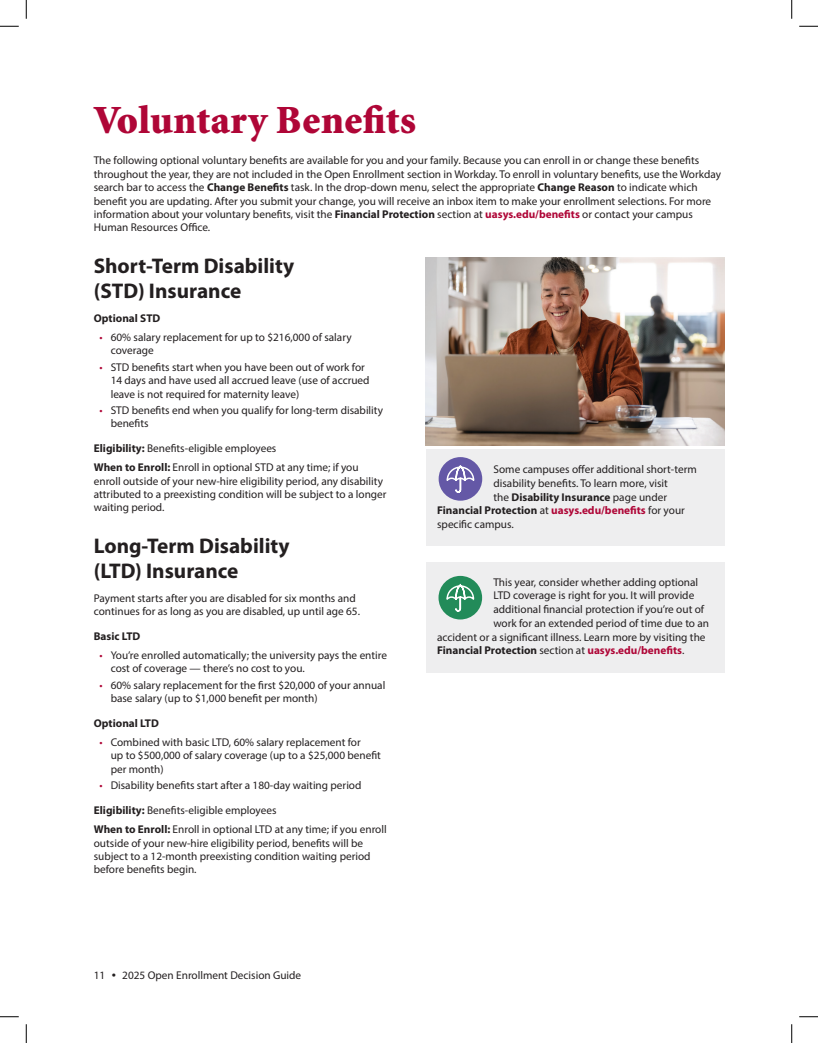
<style>
.page{position:relative;width:818px;height:1043px;background:#fff}
.page>*{position:absolute;margin:0;border:0;box-sizing:border-box;transform-origin:0 0}
.H1_-_New_Template{font:900 40px "Minion Std";letter-spacing:.01em;color:#af0637}
.H2-stay{font:700 21.25px/25px "Myriad Pro";color:#231f20}
.body{font:11.25px/13.5px "Myriad Pro";color:#231f20}
.Icon_Callout{font:11.25px "Myriad Pro";color:#231f20}
.Icon_Callout-2{font:700 11.25px "Myriad Pro";color:#231f20}
.s1{font-weight:700}
.s2{font-weight:700;color:#af0637}
.s3{color:#af0637}
.s4{font-weight:400}
.s5{font-size:15px}
</style>
<div class="page">
<div style="left:426px;top:450px;width:298px;height:96px;background:#eeeeef"></div>
<div style="left:438px;top:457px;width:44px;height:43px;background:#6458a6;border-radius:50%"></div>
<svg style="left:446px;top:465px;width:29px;height:28px"></svg>
<img style="left:426px;top:257px;width:298px;height:189px">
<div style="left:426px;top:562px;width:298px;height:110px;background:#eeeeef"></div>
<div style="left:438px;top:576px;width:44px;height:43px;background:#228b59;border-radius:50%"></div>
<svg style="left:446px;top:583px;width:29px;height:29px"></svg>
<svg style="left:0;top:25px;width:19px;height:2px"></svg>
<svg style="left:799px;top:25px;width:19px;height:2px"></svg>
<svg style="left:0;top:1016px;width:19px;height:1px"></svg>
<svg style="left:799px;top:1016px;width:19px;height:1px"></svg>
<svg style="left:25px;top:0;width:2px;height:19px"></svg>
<svg style="left:25px;top:1024px;width:2px;height:18px"></svg>
<svg style="left:791px;top:0;width:1px;height:19px"></svg>
<svg style="left:791px;top:1024px;width:1px;height:18px"></svg>
<p class="H1_-_New_Template" style="left:94px;top:100px;width:323px">Voluntary Benefits</p>
<p class="body" style="left:94px;top:153px;width:628px">The following optional voluntary benefits are available for you and your family. Because you can enroll in or change these benefits throughout the year, they are not included in the Open Enrollment section in Workday. To enroll in voluntary benefits, use the Workday search bar to access the <span class="s1">Change Benefits</span> task. In the drop-down menu, select the appropriate <span class="s1">Change Reason</span> to indicate which benefit you are updating. After you submit your change, you will receive an inbox item to make your enrollment selections. For more information about your voluntary benefits, visit the <span class="s1">Financial Protection</span> section at <span class="s2">uasys.edu/benefits</span> or contact your campus Human Resources Office.</p>
<p class="H2-stay" style="left:94px;top:253px;width:202px">Short-Term Disability (STD) Insurance</p>
<h5 class="Icon_Callout-2" style="left:94px;top:310px;width:68px">Optional STD</h5>
<p class="body" style="left:111px;top:330px;width:242px;text-indent:-11px"><span class="s3">•</span> 60% salary replacement for up to $216,000 of salary coverage</p>
<p class="body" style="left:111px;top:360px;width:260px;text-indent:-11px"><span class="s3">•</span> STD benefits start when you have been out of work for<br>14 days and have used all accrued leave (use of accrued leave is not required for maternity leave)</p>
<p class="body" style="left:111px;top:403px;width:274px;text-indent:-11px"><span class="s3">•</span> STD benefits end when you qualify for long-term disability benefits</p>
<p class="body" style="left:94px;top:441px;width:184px"><span class="s1">Eligibility:</span> Benefits-eligible employees</p>
<p class="body" style="left:94px;top:460px;width:294px"><span class="s1">When to Enroll:</span> Enroll in optional STD at any time; if you enroll outside of your new-hire eligibility period, any disability attributed to a preexisting condition will be subject to a longer waiting period.</p>
<p class="H2-stay" style="left:94px;top:533px;width:197px">Long-Term Disability (LTD) Insurance</p>
<p class="body" style="left:94px;top:591px;width:268px">Payment starts after you are disabled for six months and continues for as long as you are disabled, up until age 65.</p>
<h5 class="Icon_Callout-2" style="left:94px;top:629px;width:48px">Basic LTD</h5>
<p class="body" style="left:111px;top:648px;width:278px;text-indent:-11px"><span class="s3">•</span> You’re enrolled automatically; the university pays the entire cost of coverage — there’s no cost to you.</p>
<p class="body" style="left:111px;top:678px;width:276px;text-indent:-11px"><span class="s3">•</span> 60% salary replacement for the first $20,000 of your annual base salary (up to $1,000 benefit per month)</p>
<h5 class="Icon_Callout-2" style="left:94px;top:715px;width:67px">Optional LTD</h5>
<p class="body" style="left:111px;top:735px;width:272px;text-indent:-11px"><span class="s3">•</span> Combined with basic LTD, 60% salary replacement for<br>up to $500,000 of salary coverage (up to a $25,000 benefit per month)</p>
<p class="body" style="left:99px;top:778px;width:263px"><span class="s3">•</span> Disability benefits start after a 180-day waiting period</p>
<p class="body" style="left:94px;top:803px;width:184px"><span class="s1">Eligibility:</span> Benefits-eligible employees</p>
<p class="body" style="left:94px;top:822px;width:294px"><span class="s1">When to Enroll:</span> Enroll in optional LTD at any time; if you enroll outside of your new-hire eligibility period, benefits will be subject to a 12-month preexisting condition waiting period before benefits begin.</p>
<p class="Icon_Callout" style="left:493px;top:462px;width:205px">Some campuses offer additional short-term</p>
<p class="Icon_Callout" style="left:493px;top:476px;width:176px">disability benefits. To learn more, visit</p>
<p class="Icon_Callout-2" style="left:493px;top:489px;width:175px"><span class="s4">the</span> Disability Insurance <span class="s4">page under</span></p>
<p class="Icon_Callout-2" style="left:437px;top:503px;width:249px">Financial Protection <span class="s4">at</span> <span class="s3">uasys.edu/benefits</span> <span class="s4">for your</span></p>
<p class="Icon_Callout" style="left:437px;top:517px;width:78px">specific campus.</p>
<p class="Icon_Callout" style="left:493px;top:575px;width:206px">This year, consider whether adding optional</p>
<p class="Icon_Callout" style="left:493px;top:588px;width:202px">LTD coverage is right for you. It will provide</p>
<p class="Icon_Callout" style="left:493px;top:602px;width:212px">additional financial protection if you’re out of</p>
<p class="Icon_Callout" style="left:493px;top:616px;width:217px">work for an extended period of time due to an</p>
<p class="Icon_Callout" style="left:437px;top:630px;width:270px">accident or a significant illness. Learn more by visiting the</p>
<p class="Icon_Callout-2" style="left:437px;top:643px;width:249px">Financial Protection <span class="s4">section at</span> <span class="s3">uasys.edu/benefits</span><span class="s4">.</span></p>
<p class="body" style="left:94px;top:968px;width:209px">11 <span class="s5">•</span> 2025 Open Enrollment Decision Guide</p>
</div>
